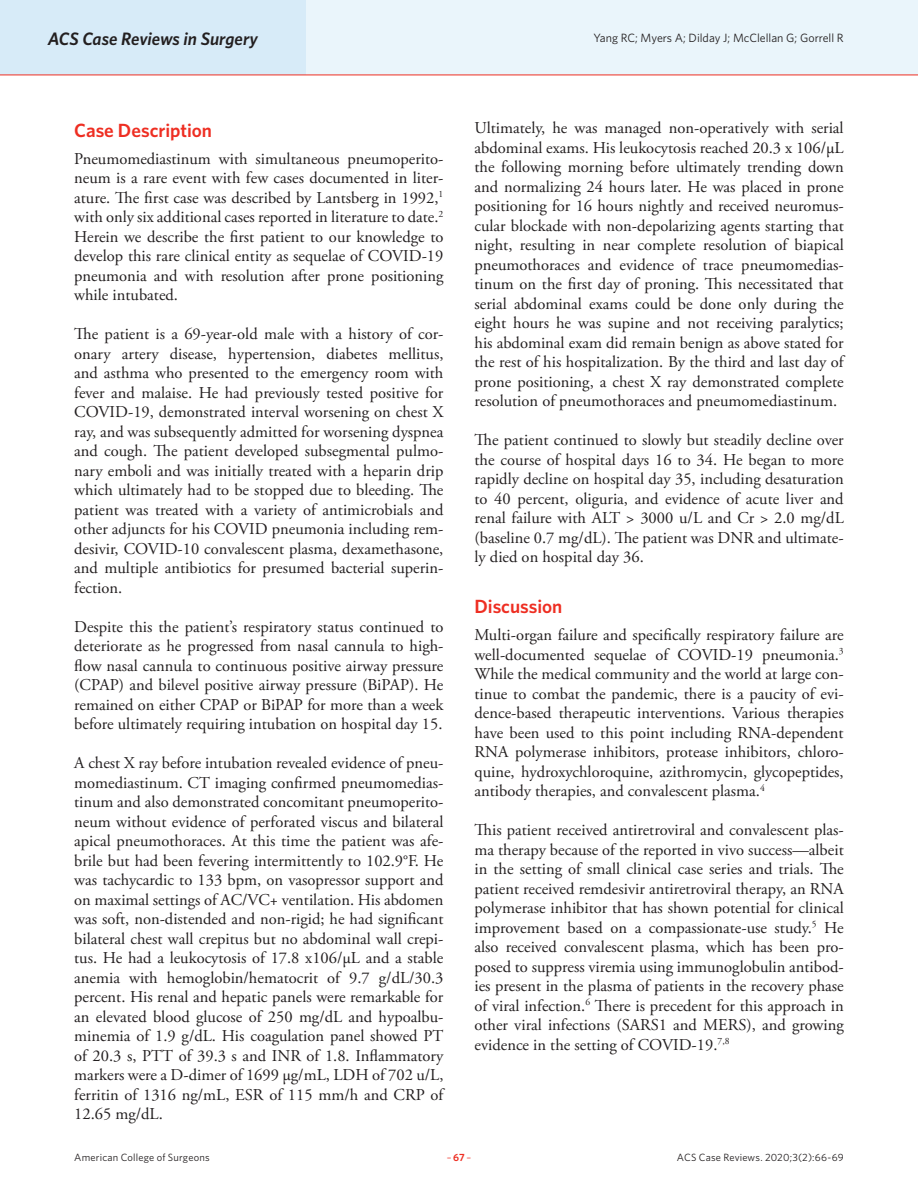
<style>
.page{position:relative;width:918px;height:1188px;background:#fff}
.page>*{position:absolute;margin:0;border:0;box-sizing:border-box;transform-origin:0 0}
.Article_Subhead{font:600 19.2px "Whitney";color:#ee2e22}
.t1{font:italic 600 18px "Whitney";letter-spacing:-.005em;color:#231f20}
.Article_Body_no_inde{font:16.5px/19.5px "Adobe Garamond Pro";color:#231f20;text-align:justify}
.t2{font:12px "Whitney";color:#231f20}
.t3{font:10.5px "Whitney";letter-spacing:.015em;color:#231f20}
.t4{font:10.5px "Whitney";color:#ee2e22}
.s1{font-weight:600}
</style>
<div class="page">
<div style="left:0;top:0;width:918px;height:75px;background:#eaf5fb"></div>
<div style="left:0;top:0;width:306px;height:75px;background:#d7ebf8"></div>
<hr style="left:0;top:75px;width:918px;height:1px;background:#ee2e22">
<p class="t1" style="left:48px;top:26px;width:212px">ACS Case Reviews in Surgery</p>
<p class="t2" style="left:594px;top:30px;width:252px">Yang RC; Myers A; Dilday J; McClellan G; Gorrell R</p>
<p class="Article_Subhead" style="left:74px;top:117px;width:139px">Case Description</p>
<p class="Article_Body_no_inde" style="left:74px;top:149px;width:371px">Pneumomediastinum with simultaneous pneumoperito&shy;neum is a rare event with few cases documented in liter&shy;ature. The first case was described by Lantsberg in 1992,<sup>1 </sup>with only six additional cases reported in literature to date.<sup>2<br></sup>Herein we describe the first patient to our knowledge to develop this rare clinical entity as sequelae of COVID-19 pneumonia and with resolution after prone positioning while intubated.</p>
<p class="Article_Body_no_inde" style="left:74px;top:325px;width:371px">The patient is a 69-year-old male with a history of cor&shy;onary artery disease, hypertension, diabetes mellitus, and asthma who presented to the emergency room with fever and malaise. He had previously tested positive for COVID-19, demonstrated interval worsening on chest X ray, and was subsequently admitted for worsening dyspnea and cough. The patient developed subsegmental pulmo&shy;nary emboli and was initially treated with a heparin drip which ultimately had to be stopped due to bleeding. The patient was treated with a variety of antimicrobials and other adjuncts for his COVID pneumonia including rem&shy;desivir, COVID-10 convalescent plasma, dexamethasone, and multiple antibiotics for presumed bacterial superin&shy;fection.</p>
<p class="Article_Body_no_inde" style="left:74px;top:617px;width:371px">Despite this the patient’s respiratory status continued to deteriorate as he progressed from nasal cannula to high&shy;flow nasal cannula to continuous positive airway pressure (CPAP) and bilevel positive airway pressure (BiPAP). He remained on either CPAP or BiPAP for more than a week before ultimately requiring intubation on hospital day 15.</p>
<p class="Article_Body_no_inde" style="left:74px;top:754px;width:371px">A chest X ray before intubation revealed evidence of pneu&shy;momediastinum. CT imaging confirmed pneumomedias&shy;tinum and also demonstrated concomitant pneumoperito&shy;neum without evidence of perforated viscus and bilateral apical pneumothoraces. At this time the patient was afe&shy;brile but had been fevering intermittently to 102.9°F. He was tachycardic to 133 bpm, on vasopressor support and on maximal settings of AC/VC+ ventilation. His abdomen was soft, non-distended and non-rigid; he had significant bilateral chest wall crepitus but no abdominal wall crepi&shy;tus. He had a leukocytosis of 17.8 x106/µL and a stable anemia with hemoglobin/hematocrit of 9.7 g/dL/30.3 percent. His renal and hepatic panels were remarkable for an elevated blood glucose of 250 mg/dL and hypoalbu&shy;minemia of 1.9 g/dL. His coagulation panel showed PT of 20.3 s, PTT of 39.3 s and INR of 1.8. Inflammatory markers were a D-dimer of 1699 µg/mL, LDH of 702 u/L, ferritin of 1316 ng/mL, ESR of 115 mm/h and CRP of 12.65 mg/dL.</p>
<p class="Article_Body_no_inde" style="left:475px;top:119px;width:371px">Ultimately, he was managed non-operatively with serial abdominal exams. His leukocytosis reached 20.3 x 106/µL the following morning before ultimately trending down and normalizing 24 hours later. He was placed in prone positioning for 16 hours nightly and received neuromus&shy;cular blockade with non-depolarizing agents starting that night, resulting in near complete resolution of biapical pneumothoraces and evidence of trace pneumomedias&shy;tinum on the first day of proning. This necessitated that serial abdominal exams could be done only during the eight hours he was supine and not receiving paralytics; his abdominal exam did remain benign as above stated for the rest of his hospitalization. By the third and last day of prone positioning, a chest X ray demonstrated complete resolution of pneumothoraces and pneumomediastinum.</p>
<p class="Article_Body_no_inde" style="left:475px;top:431px;width:371px">The patient continued to slowly but steadily decline over the course of hospital days 16 to 34. He began to more rapidly decline on hospital day 35, including desaturation to 40 percent, oliguria, and evidence of acute liver and renal failure with ALT &gt; 3000 u/L and Cr &gt; 2.0 mg/dL (baseline 0.7 mg/dL). The patient was DNR and ultimate&shy;ly died on hospital day 36.</p>
<p class="Article_Subhead" style="left:475px;top:594px;width:89px">Discussion</p>
<p class="Article_Body_no_inde" style="left:475px;top:626px;width:371px">Multi-organ failure and specifically respiratory failure are well-documented sequelae of COVID-19 pneumonia.<sup>3<br></sup>While the medical community and the world at large con&shy;tinue to combat the pandemic, there is a paucity of evi&shy;dence-based therapeutic interventions. Various therapies have been used to this point including RNA-dependent RNA polymerase inhibitors, protease inhibitors, chloro&shy;quine, hydroxychloroquine, azithromycin, glycopeptides, antibody therapies, and convalescent plasma.<sup>4</sup></p>
<p class="Article_Body_no_inde" style="left:475px;top:821px;width:371px">This patient received antiretroviral and convalescent plas&shy;ma therapy because of the reported in vivo success—albeit in the setting of small clinical case series and trials. The patient received remdesivir antiretroviral therapy, an RNA polymerase inhibitor that has shown potential for clinical improvement based on a compassionate-use study.<sup>5</sup> He also received convalescent plasma, which has been pro&shy;posed to suppress viremia using immunoglobulin antibod&shy;ies present in the plasma of patients in the recovery phase of viral infection.<sup>6</sup> There is precedent for this approach in other viral infections (SARS1 and MERS), and growing evidence in the setting of COVID-19.<sup>7,8</sup></p>
<p class="t3" style="left:74px;top:1150px;width:137px">American College of Surgeons</p>
<p class="t4" style="left:447px;top:1150px;width:26px">–<span class="s1">67</span>–</p>
<p class="t3" style="left:677px;top:1150px;width:168px">ACS Case Reviews. 2020;3(2):66-69</p>
</div>
